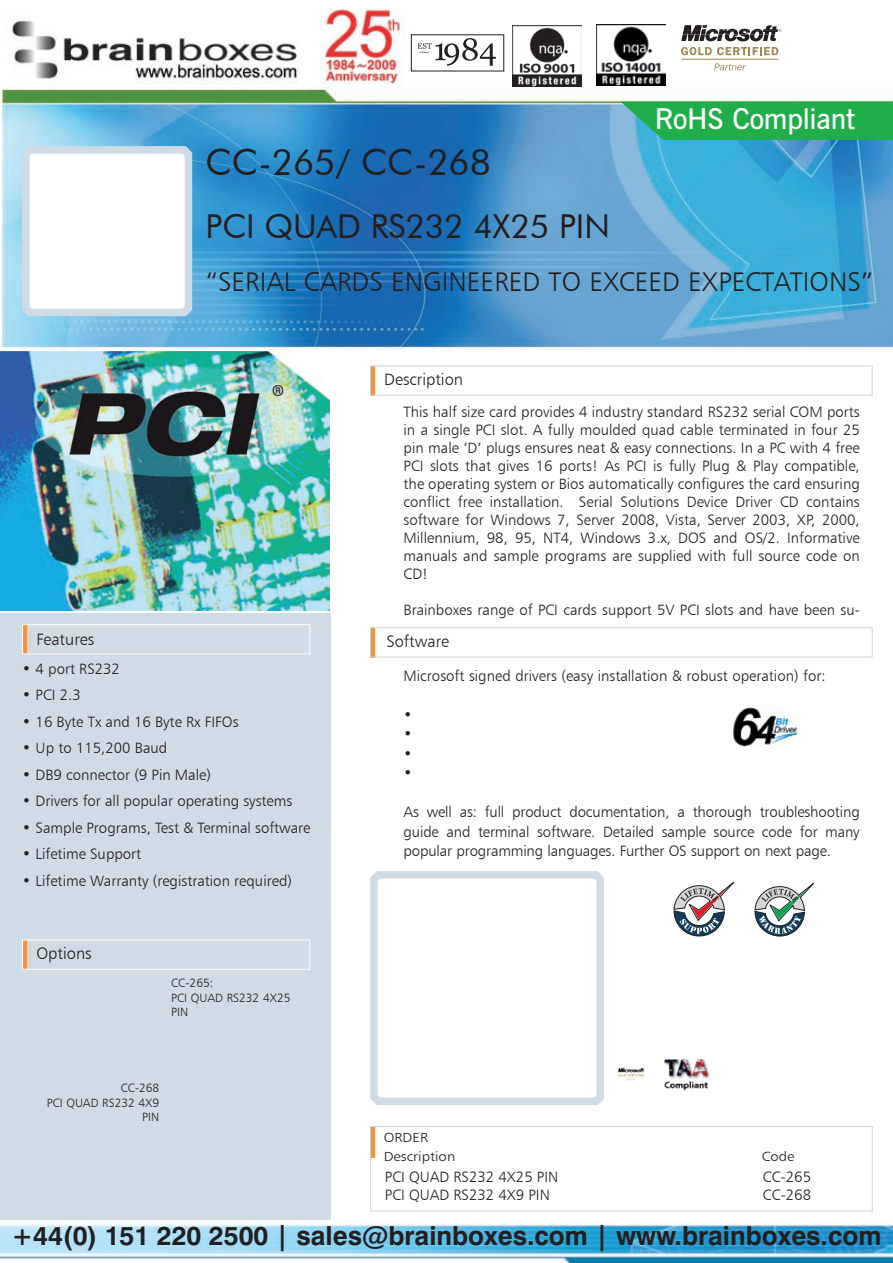
<style>
.page{position:relative;width:893px;height:1263px;background:#fff}
.page>*{position:absolute;margin:0;border:0;box-sizing:border-box;transform-origin:0 0}
.t1{font:36px "Futura BT";color:#231f20}
.t2{font:33px "Futura BT";color:#231f20}
.t3{font:600 28.65px "News Gothic BT";letter-spacing:-.01em;color:#fff}
.t4{font:27px "Humanist 777 BT Light B";color:#231f20}
.t5{font:700 26.25px "Swiss 721 BT";color:#231f20}
.t6{font:16.5px "Humanist 777 BT Light B";color:#231f20}
.t7{font:15px/18px "Humanist 777 BT Light B";color:#231f20;text-align:justify}
.t8{font:13.2px/18.5px "Humanist 777 BT Light B";color:#231f20;scale:1.13 1}
.t9{font:12px/14.4px "Humanist 777 BT Light B";color:#231f20}
</style>
<div class="page">
<img style="left:2px;top:88px;width:891px;height:260px">
<svg style="left:621px;top:102px;width:272px;height:38px"></svg>
<img style="left:733px;top:707px;width:64px;height:40px">
<div style="left:0;top:613px;width:331px;height:607px;background:#cfdbe5"></div>
<hr style="left:23px;top:624px;width:4px;height:30px;background:#f69238">
<div style="left:22px;top:624px;width:288px;height:30px;border:1px solid #fff"></div>
<hr style="left:23px;top:940px;width:3px;height:30px;background:#f69238">
<div style="left:22px;top:939px;width:288px;height:31px;border:1px solid #fff"></div>
<hr style="left:371px;top:1127px;width:4px;height:30px;background:#f69238">
<div style="left:370px;top:1126px;width:503px;height:85px;border:1px solid #d1d2d4"></div>
<hr style="left:371px;top:366px;width:4px;height:30px;background:#f69238">
<div style="left:370px;top:366px;width:502px;height:30px;border:1px solid #d1d2d4"></div>
<hr style="left:371px;top:628px;width:4px;height:29px;background:#f69238">
<div style="left:370px;top:627px;width:503px;height:30px;border:1px solid #d1d2d4"></div>
<svg style="left:714px;top:63px;width:32px;height:8px"></svg>
<svg style="left:681px;top:25px;width:100px;height:30px"></svg>
<hr style="left:681px;top:59px;width:97px;height:1px;background:#9f8852">
<img style="left:596px;top:25px;width:69px;height:61px">
<svg style="left:18px;top:139px;width:178px;height:181px"></svg>
<svg style="left:370px;top:871px;width:234px;height:234px"></svg>
<img style="left:618px;top:1067px;width:27px;height:14px">
<img style="left:664px;top:1059px;width:46px;height:32px">
<svg style="left:754px;top:883px;width:60px;height:53px"></svg>
<svg style="left:673px;top:881px;width:61px;height:55px"></svg>
<img style="left:6px;top:20px;width:293px;height:64px">
<img style="left:321px;top:8px;width:84px;height:76px">
<img style="left:0;top:1224px;width:893px;height:39px">
<img style="left:512px;top:25px;width:70px;height:61px">
<svg style="left:418px;top:38px;width:78px;height:28px"></svg>
<img style="left:0;top:351px;width:330px;height:260px">
<h1 class="t1" style="left:206px;top:140px;width:287px">CC-265/ CC-268</h1>
<h2 class="t2" style="left:206px;top:206px;width:406px">PCI QUAD RS232 4X25 PIN</h2>
<h3 class="t3" style="left:655px;top:101px;width:202px">RoHS Compliant</h3>
<h3 class="t4" style="left:206px;top:265px;width:555px">“SERIAL CARDs Engin eered to Exceed Expectations</h3>
<h3 class="t4" style="left:861px;top:265px;width:14px">”</h3>
<p class="t6" style="left:384px;top:369px;width:80px">Description</p>
<p class="t6" style="left:36px;top:629px;width:59px">Features</p>
<p class="t7" style="left:22px;top:659px;width:99px">• 4 port RS232</p>
<p class="t7" style="left:22px;top:686px;width:60px">• PCI 2.3</p>
<p class="t7" style="left:22px;top:712px;width:218px">• 16 Byte Tx and 16 Byte Rx FIFOs</p>
<p class="t7" style="left:22px;top:739px;width:147px">• Up to 115,200 Baud</p>
<p class="t7" style="left:22px;top:765px;width:190px">• DB9 connector (9 Pin Male)</p>
<p class="t7" style="left:22px;top:792px;width:272px">• Drivers for all popular operating systems</p>
<p class="t7" style="left:22px;top:818px;width:290px">• Sample Programs, Test &amp; Terminal software</p>
<p class="t7" style="left:22px;top:845px;width:121px">• Lifetime Support</p>
<p class="t7" style="left:22px;top:871px;width:271px">• Lifetime Warranty (registration required)</p>
<p class="t6" style="left:36px;top:943px;width:57px">Options</p>
<p class="t9" style="left:171px;top:976px;width:121px">CC-265:<br>PCI QUAD RS232 4X25<br>PIN</p>
<p class="t9" style="left:47px;top:1080px;width:114px;text-align:right">CC-268<br>PCI QUAD RS232 4X9<br>PIN</p>
<p class="t7" style="left:404px;top:403px;width:458px">This half size card provides 4 industry standard RS232 serial COM ports in a single PCI slot. A fully moulded quad cable terminated in four 25 pin male ‘D’ plugs ensures neat &amp; easy connections. In a PC with 4 free PCI slots that gives 16 ports! As PCI is fully Plug &amp; Play compatible, the operating system or Bios automatically configures the card ensuring conflict free installation. Serial Solutions Device Driver CD contains software for Windows 7, Server 2008, Vista, Server 2003, XP, 2000, Millennium, 98, 95, NT4, Windows 3.x, DOS and OS/2. Informative manuals and sample programs are supplied with full source code on CD!</p>
<p class="t7" style="left:404px;top:601px;width:458px">Brainboxes range of PCI cards support 5V PCI slots and have been su-</p>
<p class="t6" style="left:387px;top:631px;width:64px">Software</p>
<p class="t7" style="left:404px;top:666px;width:423px">Microsoft signed drivers (easy installation &amp; robust operation) for:</p>
<p class="t7" style="left:404px;top:705px;width:10px;line-height:19.5px">• • • •</p>
<p class="t7" style="left:404px;top:802px;width:458px;line-height:19.5px">As well as: full product documentation, a thorough troubleshooting guide and terminal software. Detailed sample source code for many popular programming languages. Further OS support on next page.</p>
<p class="t8" style="left:384px;top:1128px;width:65px">Order<br>Description</p>
<p class="t8" style="left:762px;top:1147px;width:31px">Code</p>
<p class="t7" style="left:385px;top:1167px;width:175px">PCI QUAD RS232 4X25 PIN</p>
<p class="t7" style="left:763px;top:1167px;width:50px">CC-265</p>
<p class="t7" style="left:385px;top:1185px;width:167px">PCI QUAD RS232 4X9 PIN</p>
<p class="t7" style="left:763px;top:1185px;width:50px">CC-268</p>
<h3 class="t5" style="left:11px;top:1220px;width:872px">+44(0) 151 220 2500 | sales@brainboxes.com | www.brainboxes.com</h3>
</div>
